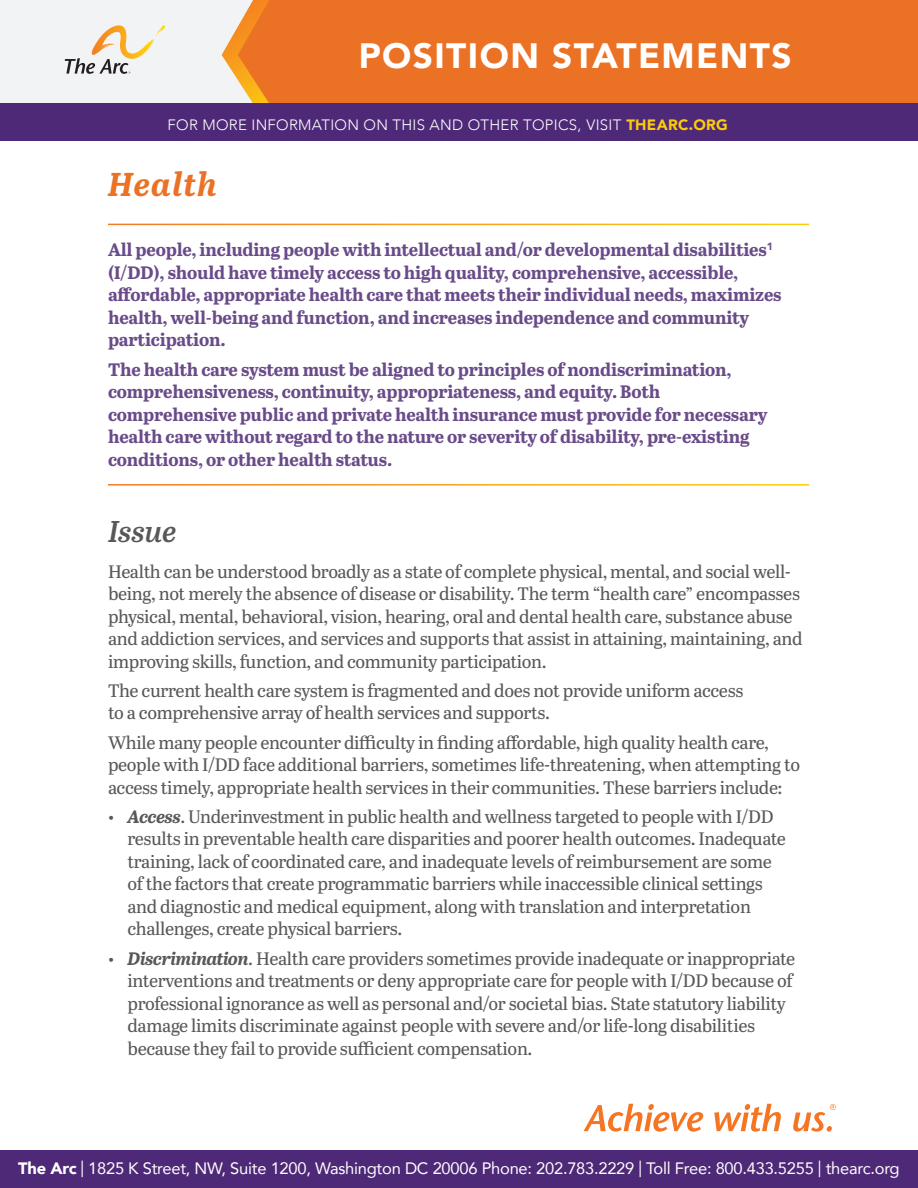
<style>
.page{position:relative;width:918px;height:1188px;background:#fff}
.page>*{position:absolute;margin:0;border:0;box-sizing:border-box;transform-origin:0 0}
.t1{font:900 35.1px "Avenir";letter-spacing:.04em;color:#fff}
.main_ttle{font:italic 700 33px "Abril Text";letter-spacing:.035em;color:#eb7125}
.subtitle{font:italic 600 30px "Abril Text";letter-spacing:-.01em;color:#57585a}
.bullets{font:18px/22.5px "Abril Text";letter-spacing:-.02em;color:#57585a}
.body{font:18px/22.5px "Abril Text";letter-spacing:-.02em;color:#57585a}
.body_call_out{font:700 18px/22.5px "Abril Text";letter-spacing:-.01em;color:#694b89}
.t2{font:16.5px "Avenir";letter-spacing:-.015em;color:#fff}
.t3{font:300 15px "Avenir";letter-spacing:.02em;color:#fff}
.s1{font-weight:900;color:#fccc0a}
.s2{font-weight:700;font-style:italic}
.s3{font-weight:900}
</style>
<div class="page">
<div style="left:0;top:0;width:353px;height:104px;background:#f2f3f4"></div>
<svg style="left:222px;top:26px;width:16px;height:78px"></svg>
<div style="left:238px;top:0;width:680px;height:104px;background:#eb7125"></div>
<svg style="left:65px;top:25px;width:101px;height:49px"></svg>
<div style="left:0;top:104px;width:918px;height:37px;background:#4e2977"></div>
<svg style="left:584px;top:1104px;width:252px;height:28px"></svg>
<div style="left:0;top:1151px;width:918px;height:37px;background:#4e2977"></div>
<h1 class="t1" style="left:359px;top:25px;width:434px">POSITION STATEMENTS</h1>
<p class="t3" style="left:168px;top:116px;width:562px">FOR MORE INFORMATION ON THIS AND OTHER TOPICS, VISIT <span class="s1">THEARC.ORG</span></p>
<p class="main_ttle" style="left:108px;top:161px;width:111px">Health</p>
<p class="body_call_out" style="left:108px;top:238px;width:675px">All people, including people with intellectual and/or developmental disabilities<sup>1 </sup>(I/DD), should have timely access to high quality, comprehensive, accessible, affordable, appropriate health care that meets their individual needs, maximizes health, well-being and function, and increases independence and community participation.</p>
<p class="body_call_out" style="left:108px;top:357px;width:661px">The health care system must be aligned to principles of nondiscrimination, comprehensiveness, continuity, appropriateness, and equity. Both comprehensive public and private health insurance must provide for necessary health care without regard to the nature or severity of disability, pre-existing conditions, or other health status.</p>
<p class="subtitle" style="left:108px;top:509px;width:70px">Issue</p>
<p class="body" style="left:108px;top:559px;width:696px">Health can be understood broadly as a state of complete physical, mental, and social well&shy;being, not merely the absence of disease or disability. The term “health care” encompasses physical, mental, behavioral, vision, hearing, oral and dental health care, substance abuse and addiction services, and services and supports that assist in attaining, maintaining, and improving skills, function, and community participation.</p>
<p class="body" style="left:108px;top:679px;width:637px">The current health care system is fragmented and does not provide uniform access to a comprehensive array of health services and supports.</p>
<p class="body" style="left:108px;top:730px;width:694px">While many people encounter difficulty in finding affordable, high quality health care, people with I/DD face additional barriers, sometimes life-threatening, when attempting to access timely, appropriate health services in their communities. These barriers include:</p>
<p class="bullets" style="left:128px;top:805px;width:660px;text-indent:-20px">• <span class="s2">Access</span>. Underinvestment in public health and wellness targeted to people with I/DD results in preventable health care disparities and poorer health outcomes. Inadequate training, lack of coordinated care, and inadequate levels of reimbursement are some of the factors that create programmatic barriers while inaccessible clinical settings and diagnostic and medical equipment, along with translation and interpretation challenges, create physical barriers.</p>
<p class="bullets" style="left:128px;top:946px;width:669px;text-indent:-20px">• <span class="s2">Discrimination</span>. Health care providers sometimes provide inadequate or inappropriate interventions and treatments or deny appropriate care for people with I/DD because of professional ignorance as well as personal and/or societal bias. State statutory liability damage limits discriminate against people with severe and/or life-long disabilities because they fail to provide sufficient compensation.</p>
<p class="t2" style="left:18px;top:1155px;width:883px"><span class="s3">The Arc</span> | 1825 K Street, NW, Suite 1200, Washington DC 20006 Phone: 202.783.2229 | Toll Free: 800.433.5255 | thearc.org</p>
</div>
